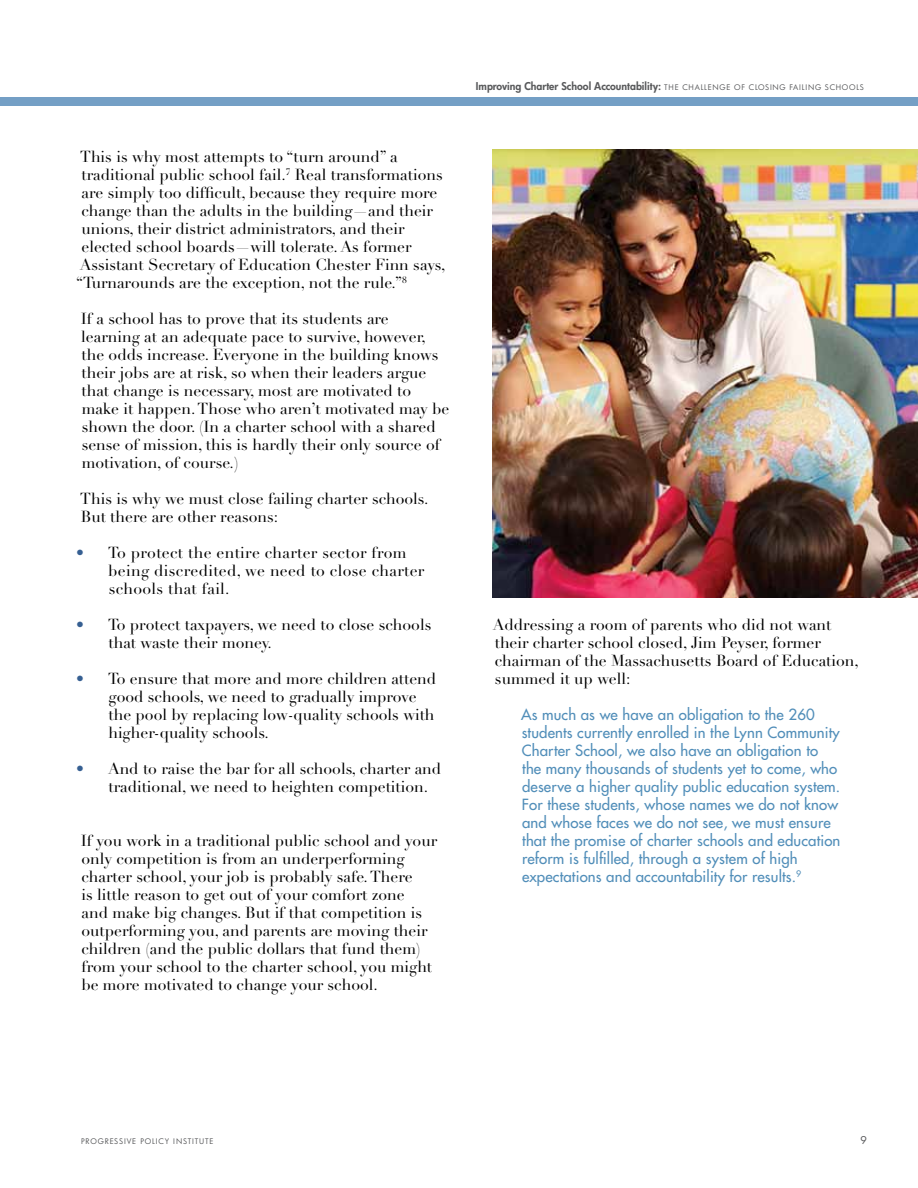
<style>
.page{position:relative;width:918px;height:1188px;background:#fff}
.page>*{position:absolute;margin:0;border:0;box-sizing:border-box;transform-origin:0 0}
.t1{font:15.75px/18px "Didot LH";color:#000}
.t2{font:15.75px/18px "Didot LH";letter-spacing:.02em;color:#000}
.t3{font:15px/18px "Futura";letter-spacing:.01em;color:#518eb9}
.t4{font:10.5px "Futura Hv";color:#58595b}
.t5{font:10.5px "Futura";color:#58595b}
.t6{font:7.5px "Futura Bk";letter-spacing:.11em;color:#58595b}
.s1{color:#365f92}
.s2{font-family:"Futura Bk";font-size:7.5px}
</style>
<div class="page">
<div style="left:0;top:97px;width:918px;height:8px;background:#749fc5"></div>
<img style="left:492px;top:150px;width:426px;height:448px">
<p class="t1" style="left:80px;top:148px;width:319px">This is why most attempts to “turn around” a</p>
<p class="t1" style="left:81px;top:166px;width:363px">traditional public school fail.<sup>7</sup> Real transformations</p>
<p class="t1" style="left:82px;top:184px;width:357px">are simply too difficult, because they require more</p>
<p class="t1" style="left:81px;top:202px;width:353px">change than the adults in the building—and their</p>
<p class="t1" style="left:81px;top:220px;width:325px">unions, their district administrators, and their</p>
<p class="t1" style="left:81px;top:238px;width:332px">elected school boards—will tolerate. As former</p>
<p class="t1" style="left:80px;top:256px;width:367px">Assistant Secretary of Education Chester Finn says,</p>
<p class="t1" style="left:76px;top:274px;width:332px">“Turnarounds are the exception, not the rule.”<sup>8</sup></p>
<p class="t1" style="left:81px;top:310px;width:370px">If a school has to prove that its students are learning at an adequate pace to survive, however, the odds increase. Everyone in the building knows their jobs are at risk, so when their leaders argue that change is necessary, most are motivated to make it happen. Those who aren’t motivated may be shown the door. (In a charter school with a shared sense of mission, this is hardly their only source of motivation, of course.)</p>
<p class="t1" style="left:80px;top:490px;width:350px">This is why we must close failing charter schools.<br>But there are other reasons:</p>
<p class="t2" style="left:108px;top:544px;width:317px;text-indent:-32px"><span class="s1">•</span> To protect the entire charter sector from being discredited, we need to close charter schools that fail.</p>
<p class="t1" style="left:109px;top:616px;width:324px;text-indent:-32px"><span class="s1">•</span> To protect taxpayers, we need to close schools that waste their money.</p>
<p class="t1" style="left:108px;top:670px;width:329px;text-indent:-32px"><span class="s1">•</span> To ensure that more and more children attend good schools, we need to gradually improve the pool by replacing low-quality schools with higher-quality schools.</p>
<p class="t1" style="left:109px;top:760px;width:334px;text-indent:-32px"><span class="s1">•</span> And to raise the bar for all schools, charter and traditional, we need to heighten competition.</p>
<p class="t1" style="left:81px;top:832px;width:358px">If you work in a traditional public school and your only competition is from an underperforming charter school, your job is probably safe. There<br>is little reason to get out of your comfort zone<br>and make big changes. But if that competition is outperforming you, and parents are moving their children (and the public dollars that fund them) from your school to the charter school, you might be more motivated to change your school.</p>
<p class="t4" style="left:476px;top:80px;width:390px">Improving Charter School Accountability: <span class="s2">THE C HALLENGE OF C LOSING FAILING S CHOOLS</span></p>
<p class="t1" style="left:493px;top:616px;width:367px">Addressing a room of parents who did not want their charter school closed, Jim Peyser, former chairman of the Massachusetts Board of Education, summed it up well:</p>
<p class="t3" style="left:521px;top:706px;width:321px">As much as we have an obligation to the 260 students currently enrolled in the Lynn Community Charter School, we also have an obligation to<br>the many thousands of students yet to come, who deserve a higher quality public education system.<br>For these students, whose names we do not know and whose faces we do not see, we must ensure that the promise of charter schools and education reform is fulfilled, through a system of high expectations and accountability for results.<sup>9</sup></p>
<p class="t6" style="left:81px;top:1136px;width:134px">PROGRESSIVE POLICY I NSTITUTE</p>
<p class="t5" style="left:861px;top:1133px;width:8px">9</p>
</div>
